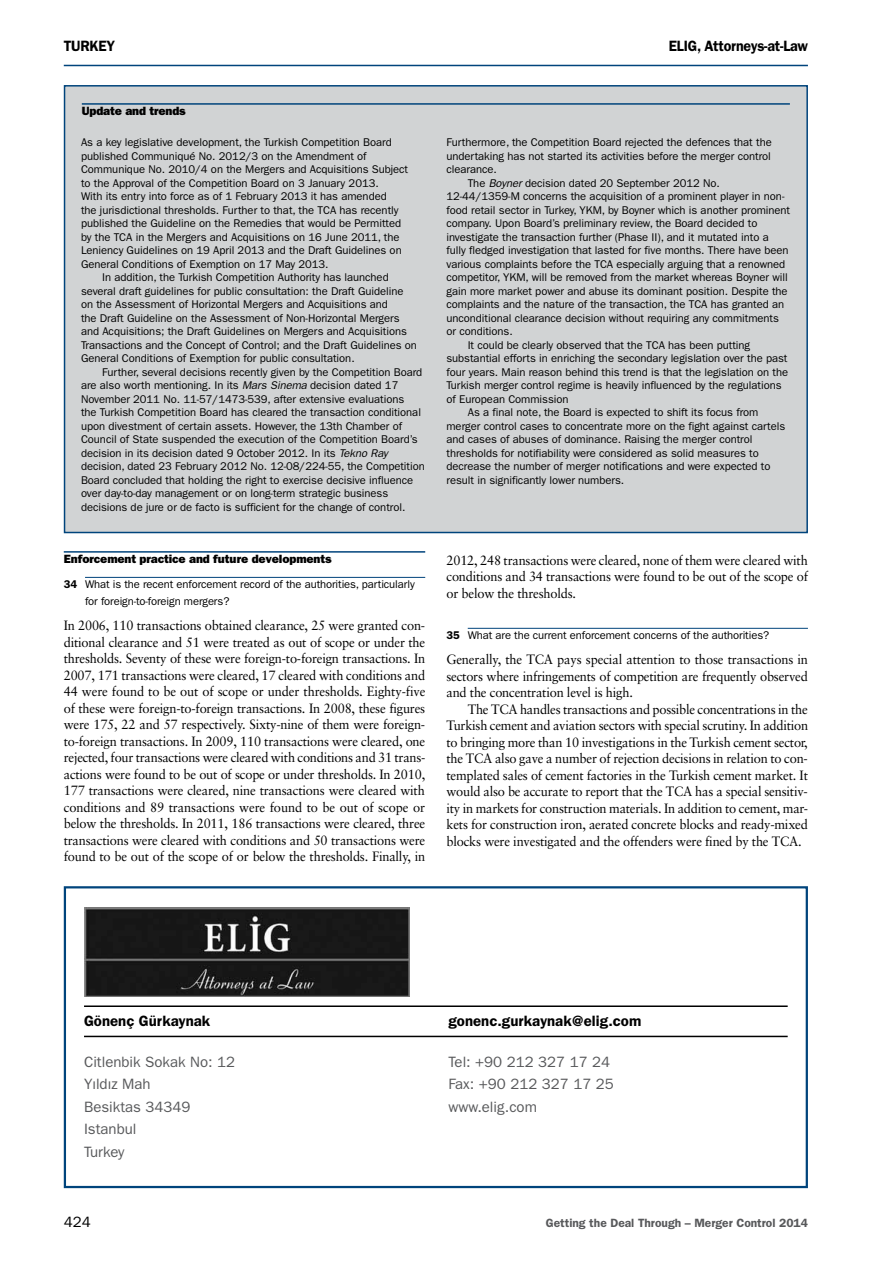
<style>
.page{position:relative;width:893px;height:1263px;background:#fff}
.page>*{position:absolute;margin:0;border:0;box-sizing:border-box;transform-origin:0 0}
.t1{font:15px/22.5px "Franklin Gothic";color:#58595b}
.t2{font:600 15px "Franklin Gothic";color:#000}
.t3{font:600 15px "Franklin Gothic";color:#000;scale:.95 1}
.t4{font:15px "Franklin Gothic";color:#000}
.t5{font:13.5px/16.5px "Sabon";letter-spacing:-.015em;color:#000;text-align:justify;scale:.95 1}
.t6{font:800 12px "Franklin Gothic";letter-spacing:-.01em;color:#000}
.t7{font:600 12px "Franklin Gothic";color:#58595b}
.t8{font:11.25px/16.5px "Franklin Gothic";letter-spacing:-.005em;color:#000}
.s1{font-style:italic}
.s2{font-weight:600}
</style>
<div class="page">
<hr style="left:64px;top:65px;width:744px;height:1px;background:#00447c">
<hr style="left:64px;top:551px;width:361px;height:2px;background:#00447c">
<hr style="left:85px;top:577px;width:340px;height:1px;background:#00447c">
<hr style="left:468px;top:628px;width:340px;height:1px;background:#00447c">
<div style="left:65px;top:86px;width:742px;height:446px;background:#d1d3d4"></div>
<div style="left:64px;top:85px;width:744px;height:448px;border:2px solid #00447c"></div>
<hr style="left:82px;top:103px;width:708px;height:2px;background:#00447c">
<hr style="left:84px;top:1005px;width:704px;height:2px;background:#000">
<hr style="left:84px;top:1036px;width:704px;height:1px;background:#000">
<img style="left:84px;top:908px;width:325px;height:88px">
<div style="left:64px;top:886px;width:744px;height:302px;border:2px solid #00447c"></div>
<h1 class="t3" style="left:64px;top:37px;width:56px">Turkey</h1>
<h1 class="t3" style="left:669px;top:37px;width:148px">E LIG, Attorneys-at-Law</h1>
<p class="t6" style="left:82px;top:104px;width:105px">Update and trends</p>
<p class="t8" style="left:81px;top:134px;width:312px">As a key legislative development, the Turkish Competition Board</p>
<p class="t8" style="left:81px;top:148px;width:287px">published Communiqué No. 2012/3 on the Amendment of</p>
<p class="t8" style="left:81px;top:161px;width:329px">Communique No. 2010/4 on the Mergers and Acquisitions Subject</p>
<p class="t8" style="left:81px;top:175px;width:299px">to the Approval of the Competition Board on 3 January 2013.</p>
<p class="t8" style="left:81px;top:188px;width:307px">With its entry into force as of 1 February 2013 it has amended</p>
<p class="t8" style="left:81px;top:202px;width:319px">the jurisdictional thresholds. Further to that, the TCA has recently</p>
<p class="t8" style="left:81px;top:215px;width:322px">published the Guideline on the Remedies that would be Permitted</p>
<p class="t8" style="left:81px;top:229px;width:320px">by the TCA in the Mergers and Acquisitions on 16 June 2011, the</p>
<p class="t8" style="left:81px;top:242px;width:322px">Leniency Guidelines on 19 April 2013 and the Draft Guidelines on</p>
<p class="t8" style="left:81px;top:256px;width:249px">General Conditions of Exemption on 17 May 2013.</p>
<p class="t8" style="left:102px;top:269px;width:288px">In addition, the Turkish Competition Authority has launched</p>
<p class="t8" style="left:81px;top:283px;width:324px">several draft guidelines for public consultation: the Draft Guideline</p>
<p class="t8" style="left:81px;top:296px;width:308px">on the Assessment of Horizontal Mergers and Acquisitions and</p>
<p class="t8" style="left:81px;top:310px;width:320px">the Draft Guideline on the Assessment of Non-Horizontal Mergers</p>
<p class="t8" style="left:81px;top:323px;width:327px">and Acquisitions; the Draft Guidelines on Mergers and Acquisitions</p>
<p class="t8" style="left:81px;top:337px;width:337px">Transactions and the Concept of Control; and the Draft Guidelines on</p>
<p class="t8" style="left:81px;top:350px;width:275px">General Conditions of Exemption for public consultation.</p>
<p class="t8" style="left:102px;top:364px;width:322px">Further, several decisions recently given by the Competition Board</p>
<p class="t8" style="left:81px;top:377px;width:319px">are also worth mentioning. In its <span class="s1">Mars Sinema</span> decision dated 17</p>
<p class="t8" style="left:81px;top:391px;width:325px">November 2011 No. 11-57/1473-539, after extensive evaluations</p>
<p class="t8" style="left:81px;top:404px;width:341px">the Turkish Competition Board has cleared the transaction conditional</p>
<p class="t8" style="left:81px;top:418px;width:323px">upon divestment of certain assets. However, the 13th Chamber of</p>
<p class="t8" style="left:81px;top:431px;width:338px">Council of State suspended the execution of the Competition Board’s</p>
<p class="t8" style="left:81px;top:445px;width:308px">decision in its decision dated 9 October 2012. In its <span class="s1">Tekno Ray</span></p>
<p class="t8" style="left:81px;top:458px;width:345px">decision, dated 23 February 2012 No. 12-08/224-55, the Competition</p>
<p class="t8" style="left:81px;top:472px;width:334px">Board concluded that holding the right to exercise decisive influence</p>
<p class="t8" style="left:81px;top:485px;width:309px">over day-to-day management or on long-term strategic business</p>
<p class="t8" style="left:81px;top:499px;width:326px">decisions de jure or de facto is sufficient for the change of control.</p>
<p class="t6" style="left:64px;top:552px;width:269px">Enforcement practice and future developments</p>
<p class="t8" style="left:85px;top:576px;width:331px;text-indent:-21px"><span class="s2">34</span> What is the recent enforcement record of the authorities, particularly for foreign-to-foreign mergers?</p>
<p class="t5" style="left:64px;top:617px;width:382px">In 2006, 110 transactions obtained clearance, 25 were granted con&shy;ditional clearance and 51 were treated as out of scope or under the thresholds. Seventy of these were foreign-to-foreign transactions. In 2007, 171 transactions were cleared, 17 cleared with conditions and 44 were found to be out of scope or under thresholds. Eighty-five of these were foreign-to-foreign transactions. In 2008, these figures were 175, 22 and 57 respectively. Sixty-nine of them were foreign&shy;to-foreign transactions. In 2009, 110 transactions were cleared, one rejected, four transactions were cleared with conditions and 31 trans&shy;actions were found to be out of scope or under thresholds. In 2010, 177 transactions were cleared, nine transactions were cleared with conditions and 89 transactions were found to be out of scope or below the thresholds. In 2011, 186 transactions were cleared, three transactions were cleared with conditions and 50 transactions were found to be out of the scope of or below the thresholds. Finally, in</p>
<p class="t8" style="left:446px;top:134px;width:327px">Furthermore, the Competition Board rejected the defences that the</p>
<p class="t8" style="left:446px;top:148px;width:326px">undertaking has not started its activities before the merger control</p>
<p class="t8" style="left:446px;top:161px;width:52px">clearance.</p>
<p class="t8" style="left:468px;top:175px;width:254px">The <span class="s1">Boyner</span> decision dated 20 September 2012 No.</p>
<p class="t8" style="left:446px;top:188px;width:339px">12-44/1359-M concerns the acquisition of a prominent player in non-</p>
<p class="t8" style="left:446px;top:202px;width:345px">food retail sector in Turkey, YKM, by Boyner which is another prominent</p>
<p class="t8" style="left:446px;top:215px;width:313px">company. Upon Board’s preliminary review, the Board decided to</p>
<p class="t8" style="left:446px;top:229px;width:324px">investigate the transaction further (Phase II), and it mutated into a</p>
<p class="t8" style="left:446px;top:242px;width:344px">fully fledged investigation that lasted for five months. There have been</p>
<p class="t8" style="left:446px;top:256px;width:340px">various complaints before the TCA especially arguing that a renowned</p>
<p class="t8" style="left:446px;top:269px;width:343px">competitor, YKM, will be removed from the market whereas Boyner will</p>
<p class="t8" style="left:446px;top:283px;width:343px">gain more market power and abuse its dominant position. Despite the</p>
<p class="t8" style="left:446px;top:296px;width:339px">complaints and the nature of the transaction, the TCA has granted an</p>
<p class="t8" style="left:446px;top:310px;width:334px">unconditional clearance decision without requiring any commitments</p>
<p class="t8" style="left:446px;top:323px;width:68px">or conditions.</p>
<p class="t8" style="left:468px;top:337px;width:284px">It could be clearly observed that the TCA has been putting</p>
<p class="t8" style="left:446px;top:350px;width:342px">substantial efforts in enriching the secondary legislation over the past</p>
<p class="t8" style="left:446px;top:364px;width:343px">four years. Main reason behind this trend is that the legislation on the</p>
<p class="t8" style="left:446px;top:377px;width:337px">Turkish merger control regime is heavily influenced by the regulations</p>
<p class="t8" style="left:446px;top:391px;width:124px">of European Commission</p>
<p class="t8" style="left:468px;top:404px;width:292px">As a final note, the Board is expected to shift its focus from</p>
<p class="t8" style="left:446px;top:418px;width:340px">merger control cases to concentrate more on the fight against cartels</p>
<p class="t8" style="left:446px;top:431px;width:308px">and cases of abuses of dominance. Raising the merger control</p>
<p class="t8" style="left:446px;top:445px;width:314px">thresholds for notifiability were considered as solid measures to</p>
<p class="t8" style="left:446px;top:458px;width:326px">decrease the number of merger notifications and were expected to</p>
<p class="t8" style="left:446px;top:472px;width:179px">result in significantly lower numbers.</p>
<p class="t5" style="left:446px;top:552px;width:382px">2012, 248 transactions were cleared, none of them were cleared with conditions and 34 transactions were found to be out of the scope of or below the thresholds.</p>
<p class="t8" style="left:446px;top:627px;width:324px"><span class="s2">35</span> What are the current enforcement concerns of the authorities?</p>
<p class="t5" style="left:446px;top:651px;width:382px">Generally, the TCA pays special attention to those transactions in sectors where infringements of competition are frequently observed and the concentration level is high.</p>
<p class="t5" style="left:446px;top:701px;width:382px;text-indent:21px">The TCA handles transactions and possible concentrations in the Turkish cement and aviation sectors with special scrutiny. In addition to bringing more than 10 investigations in the Turkish cement sector, the TCA also gave a number of rejection decisions in relation to con&shy;templated sales of cement factories in the Turkish cement market. It would also be accurate to report that the TCA has a special sensitiv&shy;ity in markets for construction materials. In addition to cement, mar&shy;kets for construction iron, aerated concrete blocks and ready-mixed blocks were investigated and the offenders were fined by the TCA.</p>
<h1 class="t2" style="left:84px;top:1012px;width:128px">Gönenç Gürkaynak</h1>
<h1 class="t2" style="left:449px;top:1012px;width:194px">gonenc.gurkaynak@elig.com</h1>
<h1 class="t1" style="left:84px;top:1050px;width:153px">Citlenbik Sokak No: 12</h1>
<h1 class="t1" style="left:449px;top:1050px;width:163px">Tel: +90 212 327 17 24</h1>
<h1 class="t1" style="left:84px;top:1073px;width:68px">Yıldız Mah</h1>
<h1 class="t1" style="left:449px;top:1073px;width:167px">Fax: +90 212 327 17 25</h1>
<h1 class="t1" style="left:84px;top:1095px;width:108px">Besiktas 34349</h1>
<h1 class="t1" style="left:449px;top:1095px;width:90px">www.elig.com</h1>
<h1 class="t1" style="left:84px;top:1118px;width:54px">Istanbul<br>Turkey</h1>
<h1 class="t4" style="left:64px;top:1213px;width:28px">424</h1>
<p class="t7" style="left:546px;top:1215px;width:264px">Getting the Deal Through – Merger Control 2014</p>
</div>
